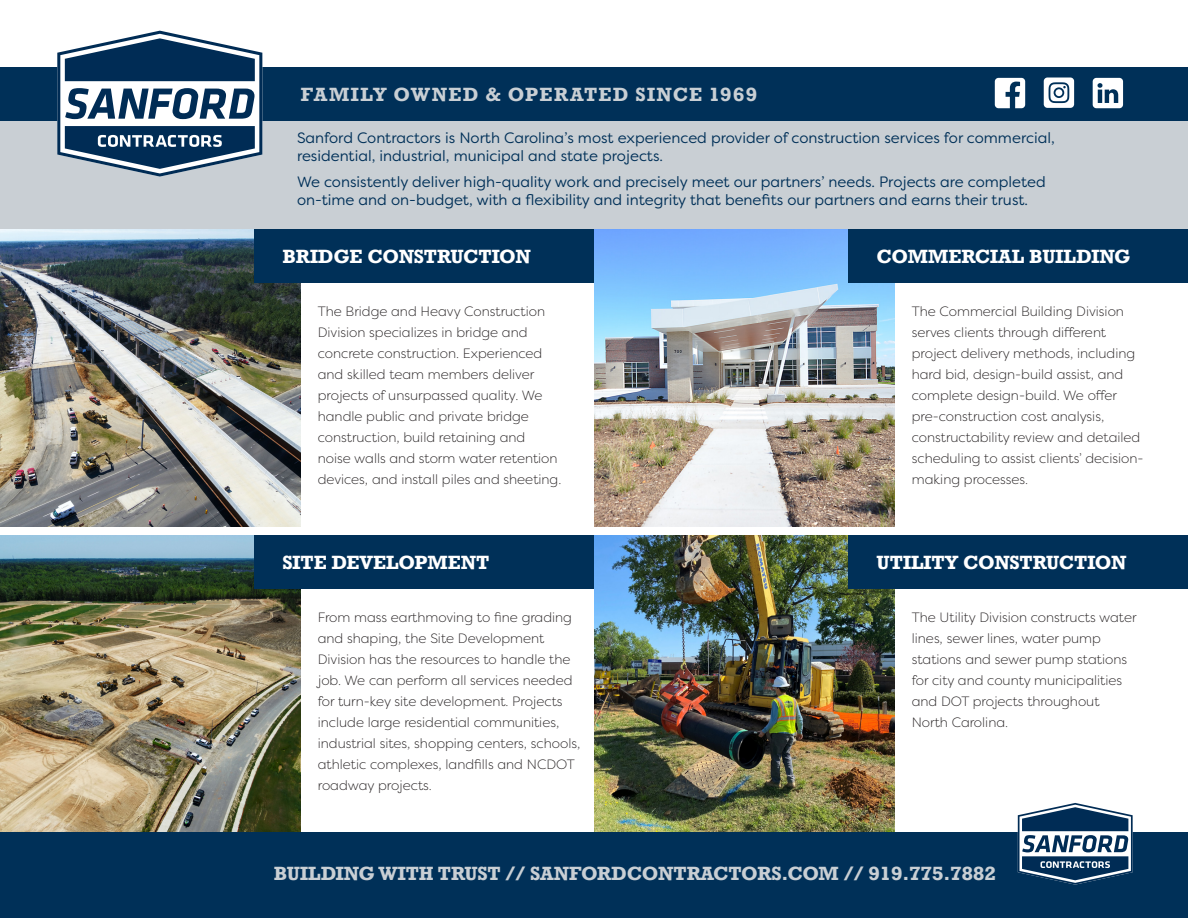
<style>
.page{position:relative;width:1188px;height:918px;background:#fff}
.page>*{position:absolute;margin:0;border:0;box-sizing:border-box;transform-origin:0 0}
.t1{font:700 18px "Rockwell";color:#c9cfd4}
.t2{font:700 18px "Rockwell";color:#fff}
.t3{font:700 18px "Rockwell";letter-spacing:.07em;color:#c9cfd4}
.t4{font:700 18px "Rockwell";letter-spacing:-.02em;color:#fff}
.t5{font:15px "Filson Pro";color:#003058}
.t6{font:300 13.5px/21px "Filson Pro";color:#231f20}
</style>
<div class="page">
<div style="left:0;top:122px;width:1188px;height:108px;background:#c9cfd4"></div>
<div style="left:0;top:68px;width:1188px;height:54px;background:#003058"></div>
<svg style="left:57px;top:31px;width:205px;height:146px"></svg>
<img style="left:0;top:230px;width:301px;height:296px">
<img style="left:0;top:536px;width:301px;height:296px">
<img style="left:594px;top:230px;width:301px;height:296px">
<img style="left:594px;top:536px;width:301px;height:296px">
<div style="left:0;top:832px;width:1188px;height:86px;background:#003058"></div>
<div style="left:255px;top:230px;width:339px;height:54px;background:#003058"></div>
<div style="left:255px;top:536px;width:339px;height:54px;background:#003058"></div>
<div style="left:849px;top:230px;width:339px;height:54px;background:#003058"></div>
<div style="left:849px;top:536px;width:339px;height:54px;background:#003058"></div>
<svg style="left:1018px;top:803px;width:115px;height:82px"></svg>
<svg style="left:1093px;top:78px;width:30px;height:30px"></svg>
<svg style="left:1044px;top:78px;width:30px;height:30px"></svg>
<svg style="left:995px;top:78px;width:30px;height:30px"></svg>
<p class="t3" style="left:301px;top:83px;width:458px">FAMILY OWNED &amp; OPERATED SINCE 1969</p>
<p class="t5" style="left:297px;top:128px;width:759px">Sanford Contractors is North Carolina’s most experienced provider of construction services for commercial,</p>
<p class="t5" style="left:297px;top:146px;width:368px">residential, industrial, municipal and state projects.</p>
<p class="t5" style="left:297px;top:172px;width:750px">We consistently deliver high-quality work and precisely meet our partners’ needs. Projects are completed</p>
<p class="t5" style="left:297px;top:190px;width:733px">on-time and on-budget, with a flexibility and integrity that benefits our partners and earns their trust.</p>
<p class="t4" style="left:283px;top:245px;width:250px">BRIDGE CONSTRUCTION</p>
<p class="t6" style="left:318px;top:300px;width:229px">The Bridge and Heavy Construction<br>Division specializes in bridge and</p>
<p class="t6" style="left:318px;top:342px;width:245px">concrete construction. Experienced and skilled team members deliver projects of unsurpassed quality. We handle public and private bridge construction, build retaining and noise walls and storm water retention devices, and install piles and sheeting.</p>
<p class="t2" style="left:283px;top:551px;width:208px">SITE DEVELOPMENT</p>
<p class="t6" style="left:318px;top:606px;width:256px">From mass earthmoving to fine grading and shaping, the Site Development</p>
<p class="t6" style="left:318px;top:648px;width:264px">Division has the resources to handle the job. We can perform all services needed for turn-key site development. Projects include large residential communities, industrial sites, shopping centers, schools,</p>
<p class="t6" style="left:318px;top:753px;width:258px">athletic complexes, landfills and NCDOT roadway projects.</p>
<p class="t2" style="left:877px;top:245px;width:255px">COMMERCIAL BUILDING</p>
<p class="t6" style="left:912px;top:300px;width:214px">The Commercial Building Division serves clients through different</p>
<p class="t6" style="left:912px;top:342px;width:233px">project delivery methods, including hard bid, design-build assist, and complete design-build. We offer pre-construction cost analysis, constructability review and detailed scheduling to assist clients’ decision&shy;making processes.</p>
<p class="t2" style="left:877px;top:551px;width:251px">UTILITY CONSTRUCTION</p>
<p class="t6" style="left:912px;top:606px;width:226px">The Utility Division constructs water lines, sewer lines, water pump</p>
<p class="t6" style="left:912px;top:648px;width:217px">stations and sewer pump stations</p>
<p class="t6" style="left:912px;top:669px;width:212px">for city and county municipalities and DOT projects throughout</p>
<p class="t6" style="left:912px;top:711px;width:98px">North Carolina.</p>
<p class="t1" style="left:274px;top:862px;width:724px">BUILDING WITH TRUST // SANFORDCONTRACTORS.COM // 919.775.7882</p>
</div>
